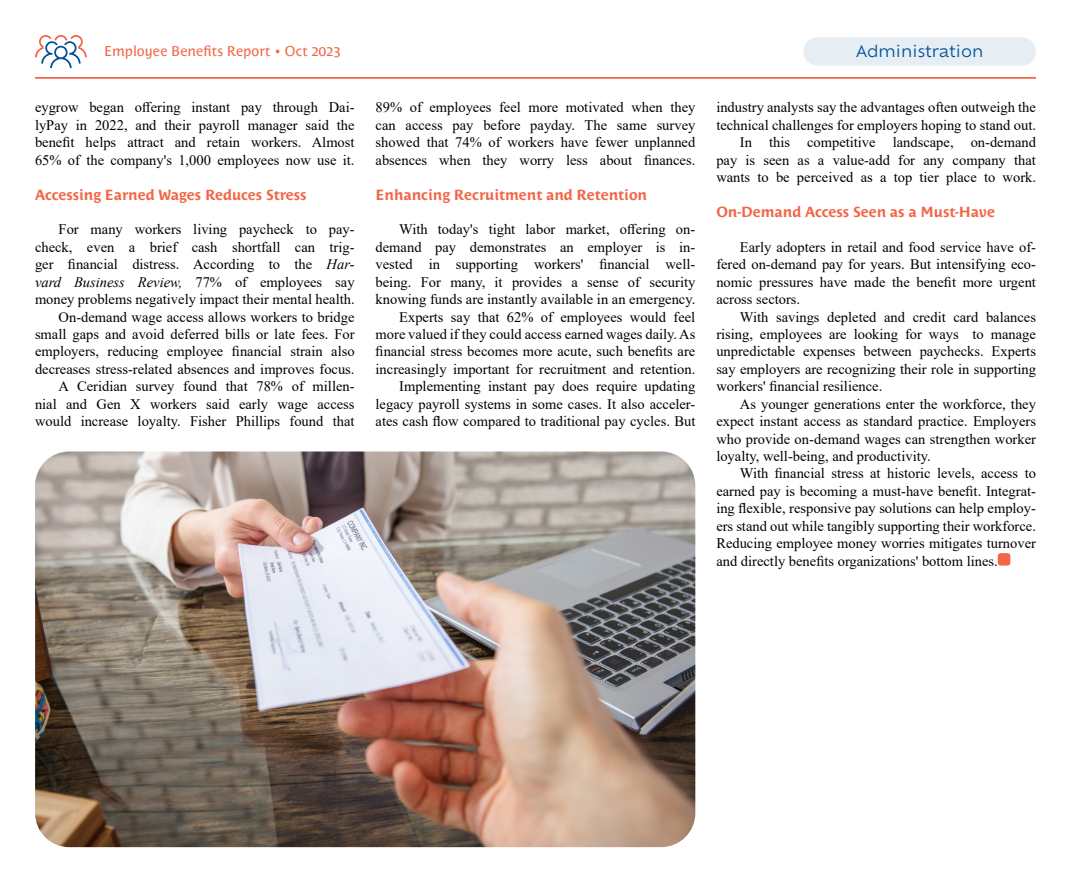
<style>
.page{position:relative;width:1071px;height:882px;background:#fff}
.page>*{position:absolute;margin:0;border:0;box-sizing:border-box;transform-origin:0 0}
.t1{font:15.75px "Ofelia Text";color:#005295}
.t2{font:14.53px/17.5px "Times New Roman";color:#000;text-align:justify}
.t3{font:700 14.53px "Costa Std";color:#f26647}
.t4{font:14px "Costa Std";letter-spacing:.005em;color:#f26647}
.s1{font-style:italic}
</style>
<div class="page">
<img style="left:35px;top:452px;width:660px;height:395px">
<div style="left:803px;top:37px;width:233px;height:29px;background:#e6eef4;border-radius:14px"></div>
<svg style="left:35px;top:35px;width:52px;height:33px"></svg>
<hr style="left:35px;top:77px;width:1001px;height:2px;background:#f26647">
<div style="left:998px;top:553px;width:12px;height:13px;background:#f26647;border-radius:3px"></div>
<p class="t4" style="left:104px;top:43px;width:238px">Employee Benefits Report • Oct 2023</p>
<p class="t1" style="left:856px;top:40px;width:129px">Administration</p>
<p class="t2" style="left:35px;top:98px;width:321px">eygrow began offering instant pay through Dai&shy;lyPay in 2022, and their payroll manager said the benefit helps attract and retain workers. Almost 65% of the company's 1,000 employees now use it.</p>
<p class="t3" style="left:35px;top:186px;width:273px">Accessing Earned Wages Reduces Stress</p>
<p class="t2" style="left:35px;top:220px;width:321px;text-align:right">For many workers living paycheck to pay&shy;check, even a brief cash shortfall can trig&shy;ger financial distress. According to the <span class="s1">Har&shy;vard Business Review,</span> 77% of employees say money problems negatively impact their mental health.<br>On-demand wage access allows workers to bridge small gaps and avoid deferred bills or late fees. For employers, reducing employee financial strain also decreases stress-related absences and improves focus.<br>A Ceridian survey found that 78% of millen&shy;nial and Gen X workers said early wage access would increase loyalty. Fisher Phillips found that</p>
<p class="t2" style="left:376px;top:98px;width:321px">89% of employees feel more motivated when they can access pay before payday. The same survey showed that 74% of workers have fewer unplanned absences when they worry less about finances.</p>
<p class="t3" style="left:376px;top:186px;width:273px">Enhancing Recruitment and Retention</p>
<p class="t2" style="left:376px;top:220px;width:321px;text-align:right">With today's tight labor market, offering on&shy;demand pay demonstrates an employer is in&shy;vested in supporting workers' financial well&shy;being. For many, it provides a sense of security knowing funds are instantly available in an emergency.<br>Experts say that 62% of employees would feel more valued if they could access earned wages daily. As financial stress becomes more acute, such benefits are increasingly important for recruitment and retention.<br>Implementing instant pay does require updating legacy payroll systems in some cases. It also acceler&shy;ates cash flow compared to traditional pay cycles. But</p>
<p class="t2" style="left:716px;top:98px;width:321px;text-align:right">industry analysts say the advantages often outweigh the technical challenges for employers hoping to stand out.<br>In this competitive landscape, on-demand pay is seen as a value-add for any company that wants to be perceived as a top tier place to work.</p>
<p class="t3" style="left:716px;top:203px;width:280px">On-Demand Access Seen as a Must-Have</p>
<p class="t2" style="left:716px;top:238px;width:321px;text-indent:24px">Early adopters in retail and food service have of&shy;fered on-demand pay for years. But intensifying eco&shy;nomic pressures have made the benefit more urgent across sectors.</p>
<p class="t2" style="left:716px;top:308px;width:321px;text-indent:24px">With savings depleted and credit card balances rising, employees are looking for ways to manage unpredictable expenses between paychecks. Experts say employers are recognizing their role in supporting workers' financial resilience.</p>
<p class="t2" style="left:716px;top:395px;width:321px;text-indent:24px">As younger generations enter the workforce, they expect instant access as standard practice. Employers who provide on-demand wages can strengthen worker loyalty, well-being, and productivity.</p>
<p class="t2" style="left:716px;top:464px;width:321px;text-indent:24px">With financial stress at historic levels, access to earned pay is becoming a must-have benefit. Integrat&shy;ing flexible, responsive pay solutions can help employ&shy;ers stand out while tangibly supporting their workforce.<br>Reducing employee money worries mitigates turnover and directly benefits organizations' bottom lines.</p>
</div>
